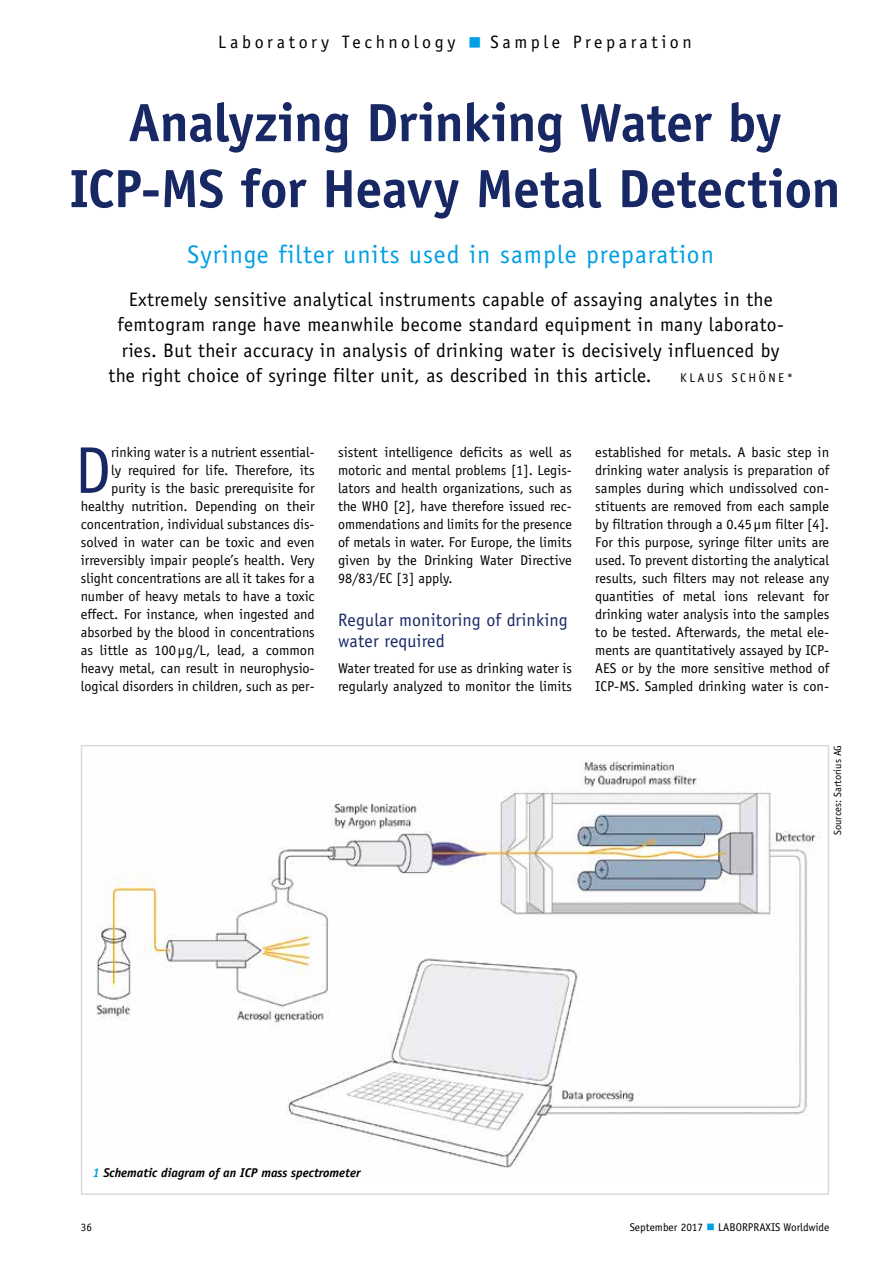
<style>
.page{position:relative;width:893px;height:1263px;background:#fff}
.page>*{position:absolute;margin:0;border:0;box-sizing:border-box;transform-origin:0 0}
.t1{font:66.3px "Officina Sans Std";color:#182865}
.t2{font:700 54px/66px "Officina Sans Std";letter-spacing:-.01em;color:#182865;text-align:center}
.t3{font:25.5px "Officina Sans Std";letter-spacing:.04em;color:#009fe3}
.t4{font:19.5px "Officina Sans Std";letter-spacing:.02em;color:#000}
.t5{font:18px/21.6px "Officina Sans Std";letter-spacing:.01em;color:#182865}
.t6{font:18px "Officina Sans Std";letter-spacing:.2em;color:#000}
.t7{font:14.25px/18px "Officina Sans Std";color:#000;text-align:justify}
.t8{font:italic 700 12.75px "Officina Sans Std";color:#000}
.t9{font:12.75px "Officina Sans Std";letter-spacing:.2em;color:#000}
.t10{font:11.25px "Officina Sans Std";color:#000}
.t11{font:10.5px "Officina Sans Std";color:#000}
.s1{color:#009fe3}
</style>
<div class="page">
<img style="left:96px;top:761px;width:720px;height:407px">
<div style="left:81px;top:745px;width:748px;height:450px;border:2px solid #dadada"></div>
<p class="t6" style="left:218px;top:31px;width:475px">Laboratory Technology <span class="s1">■</span> Sample Preparation</p>
<h2 class="t2" style="left:69px;top:89px;width:773px">Analyzing Drinking Water by<br>ICP-MS for Heavy Metal Detection</h2>
<h3 class="t3" style="left:188px;top:240px;width:528px">Syringe filter units used in sample preparation</h3>
<h3 class="t4" style="left:129px;top:288px;width:646px">Extremely sensitive analytical instruments capable of assaying analytes in the</h3>
<h3 class="t4" style="left:118px;top:313px;width:668px">femtogram range have meanwhile become standard equipment in many laborato-</h3>
<h3 class="t4" style="left:122px;top:339px;width:659px">ries. But their accuracy in analysis of drinking water is decisively influenced by</h3>
<h3 class="t4" style="left:108px;top:364px;width:545px">the right choice of syringe filter unit, as described in this article.</h3>
<p class="t9" style="left:680px;top:371px;width:114px">KLAUS SCHÖNE*</p>
<p class="t7" style="left:81px;top:443px;width:235px;text-align:right">rinking water is a nutrient essential-<br>ly required for life. Therefore, its purity is the basic prerequisite for healthy nutrition. Depending on their concentration, individual substances dis&shy;solved in water can be toxic and even irreversibly impair people’s health. Very slight concentrations are all it takes for a number of heavy metals to have a toxic effect. For instance, when ingested and absorbed by the blood in concentrations as little as 100µg/L, lead, a common heavy metal, can result in neurophysio&shy;logical disorders in children, such as per-</p>
<h1 class="t1" style="left:74px;top:432px;width:38px">D</h1>
<p class="t7" style="left:338px;top:443px;width:235px">sistent intelligence deficits as well as motoric and mental problems [1]. Legis&shy;lators and health organizations, such as the WHO [2], have therefore issued rec&shy;ommendations and limits for the presence of metals in water. For Europe, the limits given by the Drinking Water Directive 98/83/EC [3] apply.</p>
<p class="t5" style="left:338px;top:609px;width:231px">Regular monitoring of drinking water required</p>
<p class="t7" style="left:338px;top:659px;width:235px">Water treated for use as drinking water is regularly analyzed to monitor the limits</p>
<p class="t7" style="left:595px;top:443px;width:235px">established for metals. A basic step in drinking water analysis is preparation of samples during which undissolved con&shy;stituents are removed from each sample by filtration through a 0.45µm filter [4].<br>For this purpose, syringe filter units are used. To prevent distorting the analytical results, such filters may not release any quantities of metal ions relevant for drinking water analysis into the samples to be tested. Afterwards, the metal ele&shy;ments are quantitatively assayed by ICP-AES or by the more sensitive method of ICP-MS. Sampled drinking water is con-</p>
<p class="t11" style="left:831px;top:835px;width:92px;rotate:-90deg">Sources: Sartorius AG</p>
<p class="t8" style="left:92px;top:1165px;width:270px"><span class="s1">1</span> Schematic diagram of an ICP mass spectrometer</p>
<p class="t10" style="left:81px;top:1220px;width:13px">36</p>
<p class="t10" style="left:630px;top:1220px;width:201px">September 2017 <span class="s1">■</span> LABORPRAXIS Worldwide</p>
</div>
